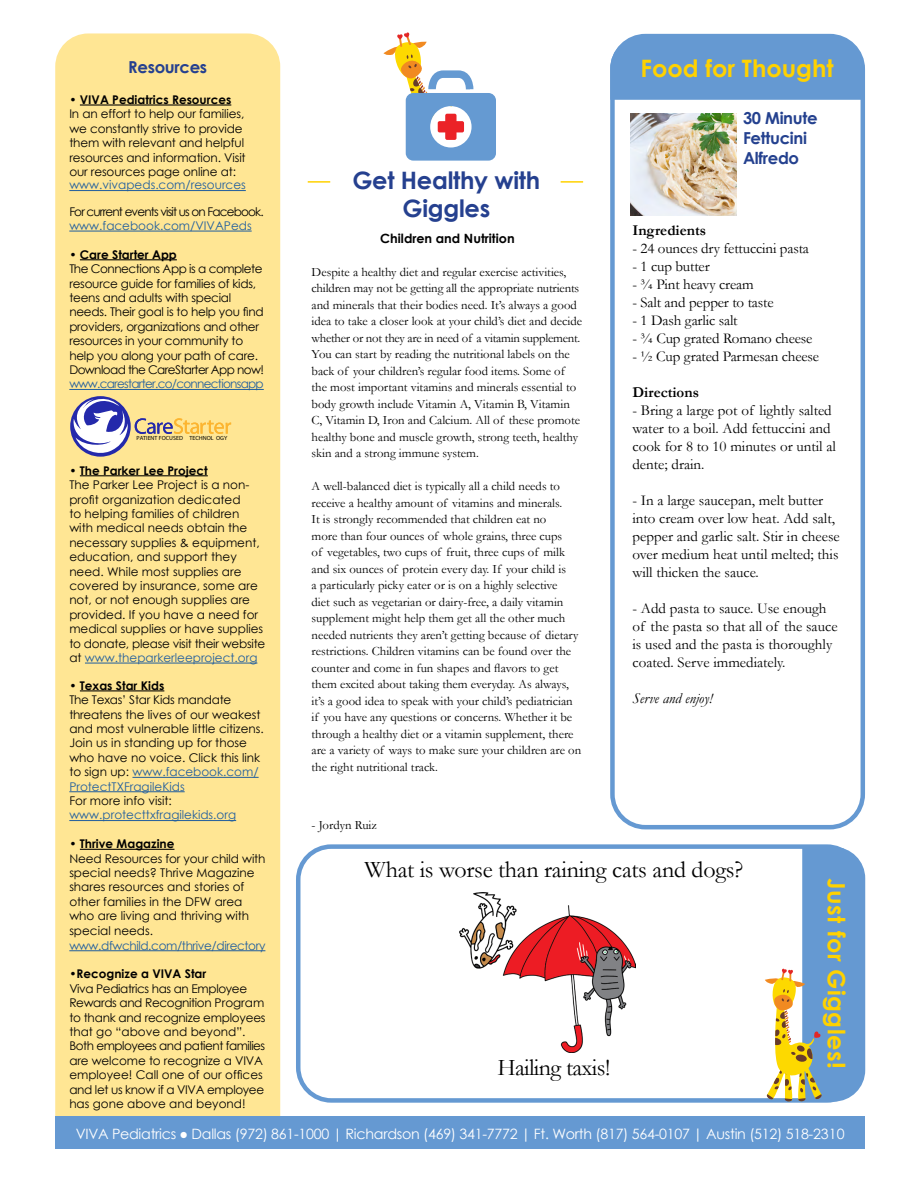
<style>
.page{position:relative;width:918px;height:1188px;background:#fff}
.page>*{position:absolute;margin:0;border:0;box-sizing:border-box;transform-origin:0 0}
.t1{font:24px "Garamond";letter-spacing:-.01em;color:#000}
.t2{font:700 24px "Century Gothic";letter-spacing:.01em;color:#ffd200}
.t3{font:700 24px/28.8px "Century Gothic";letter-spacing:-.01em;color:#25408f;text-align:center}
.t4{font:18px "Minion Pro";color:#000}
.t5{font:700 16.5px/19.8px "Century Gothic";letter-spacing:-.02em;color:#24418f}
.t6{font:700 16.5px "Century Gothic";letter-spacing:-.02em;color:#25408f}
.t7{font:15px/18px "Garamond";color:#000}
.t8{font:700 15px "Garamond";color:#000}
.t9{font:italic 15px "Garamond";color:#000}
.t10{font:14.25px "Century Gothic";letter-spacing:-.02em;color:#fff}
.t11{font:12.75px/16.5px "Garamond";color:#000}
.t12{font:700 12.75px "Century Gothic";color:#000}
.t13{font:12px/14.4px "Century Gothic";color:#000}
.t14{font:12px/14.4px "Century Gothic";letter-spacing:-.02em;color:#000}
.t15{font:700 12px "Century Gothic";color:#000}
.t16{font:12px "Century Gothic";color:#215e9e}
.t17{font:12px "Century Gothic";letter-spacing:-.07em;color:#000}
.t18{font:12px "Century Gothic";letter-spacing:-.06em;color:#215e9e}
.t19{font:12px "Century Gothic";letter-spacing:-.03em;color:#215e9e}
.t20{font:6px "Myriad Pro";color:#000}
.s1{font-weight:700}
.s2{color:#215e9e}
</style>
<div class="page">
<img style="left:460px;top:893px;width:175px;height:160px">
<div style="left:296px;top:844px;width:566px;height:259px;border:4px solid #6599d2;border-radius:33px"></div>
<div style="left:610px;top:34px;width:255px;height:795px;border:4px solid #6599d2;border-radius:33px"></div>
<div style="left:55px;top:33px;width:225px;height:1083px;background:#ffe694"></div>
<div style="left:55px;top:1116px;width:810px;height:33px;background:#6599d2"></div>
<hr style="left:80px;top:104px;width:151px;height:2px;background:#000">
<hr style="left:69px;top:190px;width:177px;height:1px;background:#215e9e">
<hr style="left:69px;top:231px;width:183px;height:1px;background:#215e9e">
<hr style="left:80px;top:259px;width:97px;height:1px;background:#000">
<hr style="left:69px;top:389px;width:195px;height:1px;background:#215e9e">
<hr style="left:80px;top:475px;width:128px;height:1px;background:#000">
<hr style="left:85px;top:663px;width:172px;height:1px;background:#215e9e">
<hr style="left:80px;top:690px;width:84px;height:1px;background:#000">
<hr style="left:132px;top:777px;width:127px;height:1px;background:#215e9e">
<hr style="left:69px;top:791px;width:116px;height:1px;background:#215e9e">
<hr style="left:69px;top:820px;width:167px;height:1px;background:#215e9e">
<hr style="left:80px;top:849px;width:94px;height:1px;background:#000">
<hr style="left:69px;top:950px;width:196px;height:1px;background:#215e9e">
<div style="left:610px;top:37px;width:251px;height:63px;background:#6599d2"></div>
<svg style="left:765px;top:847px;width:100px;height:256px"></svg>
<img style="left:631px;top:114px;width:106px;height:101px">
<svg style="left:72px;top:396px;width:57px;height:60px"></svg>
<svg style="left:135px;top:418px;width:96px;height:16px;background:#dfc081"></svg>
<hr style="left:308px;top:181px;width:22px;height:2px;background:#ffd200">
<svg style="left:384px;top:32px;width:110px;height:63px"></svg>
<img style="left:315px;top:95px;width:269px;height:88px">
<p class="t6" style="left:128px;top:54px;width:80px">Resources</p>
<h1 class="t2" style="left:641px;top:50px;width:194px">Food for Thought</h1>
<p class="t5" style="left:743px;top:108px;width:76px">30 Minute<br>Fettucini<br>Alfredo</p>
<h2 class="t4" style="left:619px;top:55px;width:56px">-- - - - -</h2>
<p class="t15" style="left:69px;top:90px;width:163px">• VIVA Pediatrics Resources</p>
<p class="t13" style="left:69px;top:107px;width:178px">In an effort to help our families, we constantly strive to provide them with relevant and helpful resources and information. Visit our resources page online at:</p>
<p class="t16" style="left:69px;top:177px;width:178px">www.vivapeds.com/resources</p>
<p class="t17" style="left:69px;top:204px;width:196px">For current events visit us on Facebook.</p>
<p class="t16" style="left:69px;top:217px;width:184px">www.facebook.com/VIVAPeds</p>
<p class="t14" style="left:69px;top:247px;width:196px">• <span class="s1">Care Starter App<br></span>The Connections App is a complete resource guide for families of kids, teens and adults with special needs. Their goal is to help you find providers, organizations and other resources in your community to help you along your path of care.<br>Download the CareStarter App now!</p>
<p class="t18" style="left:69px;top:376px;width:196px">www.carestarter.co/connectionsapp</p>
<h1 class="t3" style="left:352px;top:164px;width:189px">Get Healthy with<br>Giggles</h1>
<p class="t8" style="left:632px;top:220px;width:75px">Ingredients</p>
<p class="t7" style="left:632px;top:239px;width:178px">- 24 ounces dry fettuccini pasta</p>
<p class="t7" style="left:632px;top:257px;width:79px">- 1 cup butter</p>
<p class="t7" style="left:632px;top:275px;width:123px">- ¾ Pint heavy cream</p>
<p class="t7" style="left:632px;top:293px;width:143px">- Salt and pepper to taste</p>
<p class="t7" style="left:632px;top:311px;width:107px">- 1 Dash garlic salt</p>
<p class="t7" style="left:632px;top:329px;width:182px">- ¾ Cup grated Romano cheese</p>
<p class="t7" style="left:632px;top:347px;width:188px">- ½ Cup grated Parmesan cheese</p>
<p class="t8" style="left:632px;top:382px;width:68px">Directions</p>
<p class="t7" style="left:632px;top:401px;width:205px">- Bring a large pot of lightly salted water to a boil. Add fettuccini and cook for 8 to 10 minutes or until al dente; drain.</p>
<p class="t7" style="left:632px;top:491px;width:209px">- In a large saucepan, melt butter into cream over low heat. Add salt, pepper and garlic salt. Stir in cheese over medium heat until melted; this will thicken the sauce.</p>
<p class="t7" style="left:632px;top:599px;width:207px">- Add pasta to sauce. Use enough of the pasta so that all of the sauce is used and the pasta is thoroughly coated. Serve immediately.</p>
<p class="t9" style="left:632px;top:688px;width:81px">Serve and enjoy!</p>
<p class="t12" style="left:380px;top:228px;width:136px">Children and Nutrition</p>
<p class="t11" style="left:312px;top:263px;width:272px">Despite a healthy diet and regular exercise activities, children may not be getting all the appropriate nutrients and minerals that their bodies need. It’s always a good idea to take a closer look at your child’s diet and decide whether or not they are in need of a vitamin supplement.<br>You can start by reading the nutritional labels on the back of your children’s regular food items. Some of the most important vitamins and minerals essential to body growth include Vitamin A, Vitamin B, Vitamin C, Vitamin D, Iron and Calcium. All of these promote healthy bone and muscle growth, strong teeth, healthy skin and a strong immune system.</p>
<p class="t11" style="left:312px;top:478px;width:271px">A well-balanced diet is typically all a child needs to receive a healthy amount of vitamins and minerals.<br>It is strongly recommended that children eat no<br>more than four ounces of whole grains, three cups<br>of vegetables, two cups of fruit, three cups of milk and six ounces of protein every day. If your child is<br>a particularly picky eater or is on a highly selective<br>diet such as vegetarian or dairy-free, a daily vitamin supplement might help them get all the other much needed nutrients they aren’t getting because of dietary restrictions. Children vitamins can be found over the counter and come in fun shapes and flavors to get them excited about taking them everyday. As always, it’s a good idea to speak with your child’s pediatrician if you have any questions or concerns. Whether it be through a healthy diet or a vitamin supplement, there are a variety of ways to make sure your children are on the right nutritional track.</p>
<p class="t20" style="left:137px;top:435px;width:92px">PATIENT FOCUSED TECHNOL OGY</p>
<p class="t15" style="left:69px;top:461px;width:140px">• The Parker Lee Project</p>
<p class="t13" style="left:69px;top:477px;width:197px">The Parker Lee Project is a non&shy;profit organization dedicated<br>to helping families of children with medical needs obtain the necessary supplies &amp; equipment, education, and support they need. While most supplies are covered by insurance, some are not, or not enough supplies are provided. If you have a need for medical supplies or have supplies to donate, please visit their website at <span class="s2">www.theparkerleeproject.org</span></p>
<p class="t15" style="left:69px;top:676px;width:97px">• Texas Star Kids</p>
<p class="t13" style="left:69px;top:692px;width:196px">The Texas’ Star Kids mandate threatens the lives of our weakest and most vulnerable little citizens.<br>Join us in standing up for those who have no voice. Click this link to sign up: <span class="s2">www.facebook.com/<br>ProtectTXFragileKids</span></p>
<p class="t13" style="left:69px;top:793px;width:104px">For more info visit:</p>
<p class="t16" style="left:69px;top:807px;width:168px">www.protecttxfragilekids.org</p>
<p class="t15" style="left:69px;top:835px;width:107px">• Thrive Magazine</p>
<p class="t13" style="left:69px;top:851px;width:198px">Need Resources for your child with special needs? Thrive Magazine shares resources and stories of other families in the DFW area who are living and thriving with special needs.</p>
<p class="t19" style="left:69px;top:937px;width:198px">www.dfwchild.com/thrive/directory</p>
<p class="t15" style="left:69px;top:965px;width:139px">•Recognize a VIVA Star</p>
<p class="t14" style="left:69px;top:981px;width:198px">Viva Pediatrics has an Employee<br>Rewards and Recognition Program to thank and recognize employees that go “above and beyond”.<br>Both employees and patient families are welcome to recognize a VIVA employee! Call one of our offices and let us know if a VIVA employee has gone above and beyond!</p>
<p class="t11" style="left:312px;top:817px;width:67px">- Jordyn Ruiz</p>
<h1 class="t1" style="left:364px;top:853px;width:380px">What is worse than raining cats and dogs?</h1>
<h1 class="t2" style="left:855px;top:878px;width:192px;rotate:90deg">Just for Giggles!</h1>
<h1 class="t1" style="left:497px;top:1051px;width:114px">Hailing taxis!</h1>
<p class="t10" style="left:76px;top:1124px;width:770px">VIVA Pediatrics ● Dallas (972) 861-1000 | Richardson (469) 341-7772 | Ft. Worth (817) 564-0107 | Austin (512) 518-2310</p>
</div>
